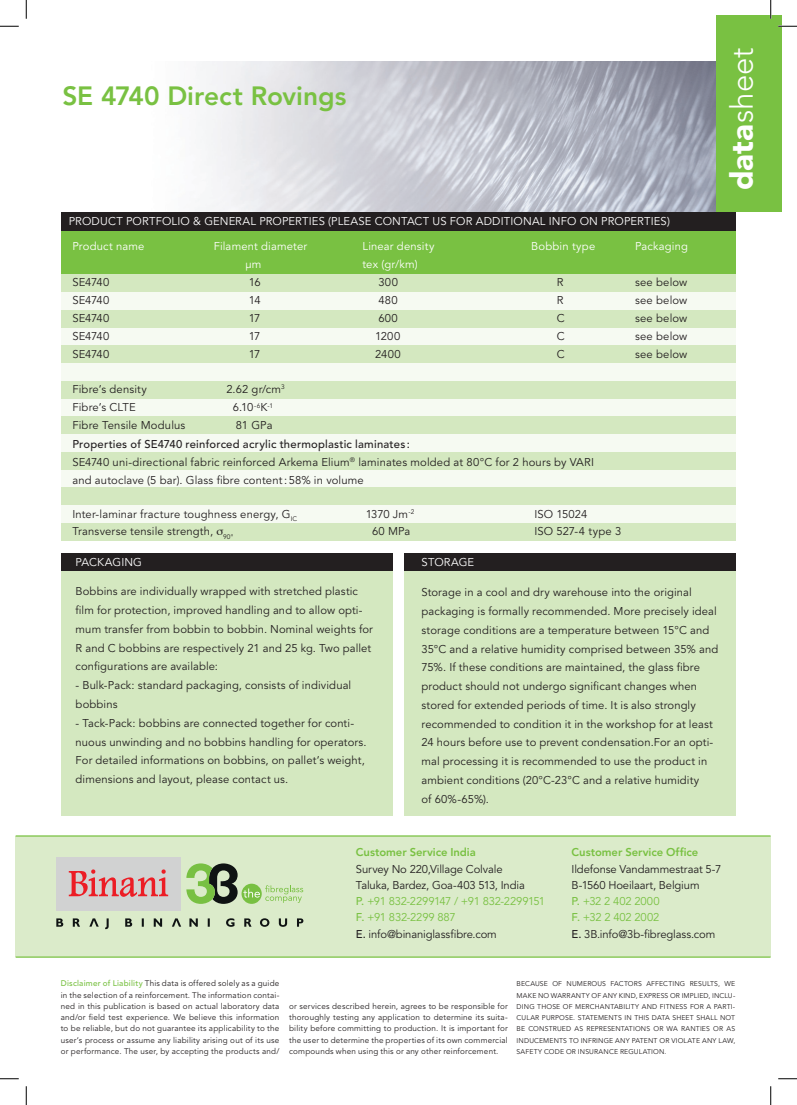
<style>
.page{position:relative;width:797px;height:1105px;background:#fff}
.page>*{position:absolute;margin:0;border:0;box-sizing:border-box;transform-origin:0 0}
.t1{font:300 31.25px "Avenir LT Std";letter-spacing:-.005em;color:#fff}
.t2{font:800 26.25px "Avenir LT Std";color:#79c142}
.t3{font:11.25px/18.8px "Avenir LT Std";letter-spacing:.01em;color:#231f20}
.t4{font:11.25px/16.2px "Avenir LT Std";letter-spacing:-.015em;color:#231f20}
.t5{font:11.25px/16.2px "Avenir LT Std";letter-spacing:-.01em;color:#231f20}
.t6{font:11.25px "Avenir LT Std";letter-spacing:.01em;color:#fff}
.t7{font:11.25px "Avenir LT Std";letter-spacing:.015em;color:#fff}
.t8{font:800 11.25px "Avenir LT Std";letter-spacing:-.005em;color:#79c142}
.t9{font:8.12px/11.2px "Avenir LT Std";letter-spacing:.02em;color:#231f20;text-align:justify}
.t10{font:6.88px/11.2px "Avenir LT Std";letter-spacing:.025em;color:#231f20;text-align:justify}
.s1{font-weight:500}
.s2{font-weight:900}
.s3{font-weight:500;color:#79c142}
.s4{color:#79c142}
</style>
<div class="page">
<div style="left:61px;top:212px;width:674px;height:30px;background:#231f20"></div>
<div style="left:61px;top:232px;width:674px;height:43px;background:#79c142"></div>
<div style="left:61px;top:275px;width:674px;height:17px;background:#d4e8c0"></div>
<div style="left:61px;top:292px;width:674px;height:18px;background:#f6faf2"></div>
<div style="left:61px;top:310px;width:674px;height:18px;background:#d4e8c0"></div>
<div style="left:61px;top:328px;width:674px;height:17px;background:#f6faf2"></div>
<div style="left:61px;top:345px;width:674px;height:18px;background:#d4e8c0"></div>
<div style="left:61px;top:363px;width:674px;height:18px;background:#f6faf2"></div>
<div style="left:61px;top:399px;width:674px;height:17px;background:#f6faf2"></div>
<div style="left:61px;top:469px;width:674px;height:18px;background:#f6faf2"></div>
<div style="left:61px;top:434px;width:674px;height:18px;background:#f6faf2"></div>
<div style="left:61px;top:505px;width:674px;height:18px;background:#f6faf2"></div>
<div style="left:61px;top:381px;width:674px;height:18px;background:#d4e8c0"></div>
<div style="left:61px;top:416px;width:674px;height:18px;background:#d4e8c0"></div>
<div style="left:61px;top:487px;width:674px;height:18px;background:#d4e8c0"></div>
<div style="left:61px;top:452px;width:674px;height:17px;background:#d4e8c0"></div>
<div style="left:61px;top:523px;width:674px;height:17px;background:#d4e8c0"></div>
<div style="left:404px;top:570px;width:331px;height:245px;background:#d4e8c0"></div>
<div style="left:61px;top:570px;width:331px;height:245px;background:#d4e8c0"></div>
<div style="left:404px;top:553px;width:331px;height:17px;background:#231f20"></div>
<div style="left:61px;top:553px;width:331px;height:17px;background:#231f20"></div>
<div style="left:16px;top:836px;width:754px;height:120px;background:#dbebca"></div>
<hr style="left:16px;top:835px;width:754px;height:2px;background:#79c142">
<hr style="left:16px;top:956px;width:754px;height:2px;background:#79c142">
<div style="left:56px;top:857px;width:125px;height:53px;background:#d1d2d2"></div>
<svg style="left:69px;top:869px;width:99px;height:28px"></svg>
<svg style="left:56px;top:918px;width:247px;height:11px"></svg>
<svg style="left:186px;top:863px;width:117px;height:41px"></svg>
<img style="left:198px;top:61px;width:517px;height:151px">
<div style="left:715px;top:16px;width:66px;height:196px;background:#79c142"></div>
<svg style="left:0;top:25px;width:19px;height:2px"></svg>
<svg style="left:778px;top:25px;width:19px;height:2px"></svg>
<svg style="left:0;top:1078px;width:19px;height:1px"></svg>
<svg style="left:778px;top:1078px;width:19px;height:1px"></svg>
<svg style="left:25px;top:0;width:2px;height:19px"></svg>
<svg style="left:25px;top:1086px;width:2px;height:19px"></svg>
<svg style="left:770px;top:0;width:1px;height:19px"></svg>
<svg style="left:770px;top:1086px;width:1px;height:19px"></svg>
<h2 class="t2" style="left:62px;top:80px;width:285px">SE 4740 Direct Rovings</h2>
<p class="t6" style="left:69px;top:215px;width:602px">PRODUCT PORTFOLIO &amp; GENERAL PROPERTIES (PLEASE CONTACT US FOR ADDITIONAL INFO ON PROPERTIES)</p>
<p class="t7" style="left:72px;top:240px;width:74px">Product name</p>
<p class="t7" style="left:214px;top:240px;width:95px">Filament diameter</p>
<p class="t7" style="left:362px;top:240px;width:73px">Linear density</p>
<p class="t7" style="left:531px;top:240px;width:65px">Bobbin type</p>
<p class="t7" style="left:635px;top:240px;width:54px">Packaging</p>
<p class="t7" style="left:245px;top:257px;width:18px">μm</p>
<p class="t7" style="left:362px;top:257px;width:57px">tex (gr/km)</p>
<p class="t3" style="left:72px;top:273px;width:39px">SE4740</p>
<p class="t3" style="left:249px;top:273px;width:13px">16</p>
<p class="t3" style="left:378px;top:273px;width:21px">300</p>
<p class="t3" style="left:557px;top:273px;width:8px">R</p>
<p class="t3" style="left:635px;top:273px;width:54px">see below</p>
<p class="t3" style="left:72px;top:291px;width:39px">SE4740</p>
<p class="t3" style="left:249px;top:291px;width:13px">14</p>
<p class="t3" style="left:378px;top:291px;width:21px">480</p>
<p class="t3" style="left:557px;top:291px;width:8px">R</p>
<p class="t3" style="left:635px;top:291px;width:54px">see below</p>
<p class="t3" style="left:72px;top:309px;width:39px">SE4740</p>
<p class="t3" style="left:249px;top:309px;width:13px">17</p>
<p class="t3" style="left:378px;top:309px;width:21px">600</p>
<p class="t3" style="left:557px;top:309px;width:9px">C</p>
<p class="t3" style="left:635px;top:309px;width:54px">see below</p>
<p class="t3" style="left:72px;top:327px;width:39px">SE4740</p>
<p class="t3" style="left:249px;top:327px;width:13px">17</p>
<p class="t3" style="left:375px;top:327px;width:27px">1200</p>
<p class="t3" style="left:557px;top:327px;width:9px">C</p>
<p class="t3" style="left:635px;top:327px;width:54px">see below</p>
<p class="t3" style="left:72px;top:345px;width:39px">SE4740</p>
<p class="t3" style="left:249px;top:345px;width:13px">17</p>
<p class="t3" style="left:375px;top:345px;width:27px">2400</p>
<p class="t3" style="left:557px;top:345px;width:9px">C</p>
<p class="t3" style="left:635px;top:345px;width:54px">see below</p>
<p class="t3" style="left:72px;top:380px;width:76px">Fibre’s density</p>
<p class="t3" style="left:226px;top:380px;width:60px">2.62 gr/cm<sup>3</sup></p>
<p class="t3" style="left:72px;top:398px;width:65px">Fibre’s CLTE</p>
<p class="t3" style="left:233px;top:398px;width:42px">6.10<sup>-6</sup>K<sup>-1</sup></p>
<p class="t3" style="left:72px;top:416px;width:115px">Fibre Tensile Modulus</p>
<p class="t3" style="left:236px;top:416px;width:38px">81 GPa</p>
<p class="t3" style="left:72px;top:435px;width:523px;line-height:18.1px"><span class="s1">Properties of SE4740 reinforced acrylic thermoplastic laminates :<br></span>SE4740 uni-directional fabric reinforced Arkema Elium<sup>®</sup> laminates molded at 80°C for 2 hours by VARI and autoclave (5 bar). Glass fibre content : 58% in volume</p>
<p class="t3" style="left:72px;top:505px;width:226px">Inter-laminar fracture toughness energy, G<sub>IC</sub></p>
<p class="t3" style="left:365px;top:505px;width:50px">1370 Jm<sup>-2</sup></p>
<p class="t3" style="left:534px;top:505px;width:54px">ISO 15024</p>
<p class="t3" style="left:72px;top:522px;width:163px">Transverse tensile strength, <sub>90°</sub></p>
<p class="t3" style="left:372px;top:522px;width:40px">60 MPa</p>
<p class="t3" style="left:534px;top:522px;width:88px">ISO 527-4 type 3</p>
<p class="t6" style="left:76px;top:555px;width:68px">PACKAGING</p>
<p class="t3" style="left:76px;top:582px;width:299px">Bobbins are individually wrapped with stretched plastic film for protection, improved handling and to allow opti&shy;mum transfer from bobbin to bobbin. Nominal weights for R and C bobbins are respectively 21 and 25 kg. Two pallet configurations are available:</p>
<p class="t3" style="left:76px;top:676px;width:277px">- Bulk-Pack: standard packaging, consists of individual bobbins</p>
<p class="t3" style="left:76px;top:714px;width:292px">- Tack-Pack: bobbins are connected together for conti&shy;nuous unwinding and no bobbins handling for operators.<br>For detailed informations on bobbins, on pallet’s weight, dimensions and layout, please contact us.</p>
<p class="t6" style="left:421px;top:555px;width:54px">STORAGE</p>
<p class="t3" style="left:421px;top:583px;width:298px">Storage in a cool and dry warehouse into the original packaging is formally recommended. More precisely ideal storage conditions are a temperature between 15°C and 35°C and a relative humidity comprised between 35% and 75%. If these conditions are maintained, the glass fibre product should not undergo significant changes when stored for extended periods of time. It is also strongly recommended to condition it in the workshop for at least 24 hours before use to prevent condensation.For an opti&shy;mal processing it is recommended to use the product in ambient conditions (20°C-23°C and a relative humidity<br>of 60%-65%).</p>
<h1 class="t1" style="left:723px;top:190px;width:144px;rotate:-90deg"><span class="s2">data</span> sheet</h1>
<p class="t8" style="left:356px;top:846px;width:121px">Customer Service India</p>
<p class="t4" style="left:356px;top:861px;width:191px">Survey No 220,Village Colvale<br>Taluka, Bardez, Goa-403 513, India<br><span class="s3">P.</span> <span class="s4">+91 832-2299147 / +91 832-2299151<br></span><span class="s3">F.</span> <span class="s4">+91 832-2299 887<br></span><span class="s1">E.</span> info@binaniglassfibre.com</p>
<p class="t8" style="left:571px;top:846px;width:128px">Customer Service Office</p>
<p class="t5" style="left:571px;top:861px;width:151px">Ildefonse Vandammestraat 5-7<br>B-1560 Hoeilaart, Belgium<br><span class="s3">P.</span> <span class="s4">+32 2 402 2000<br></span><span class="s3">F.</span> <span class="s4">+32 2 402 2002<br></span><span class="s1">E.</span> 3B.info@3b-fibreglass.com</p>
<p class="t9" style="left:61px;top:978px;width:220px"><span class="s3">Disclaimer of Liability</span> This data is offered solely as a guide in the selection of a reinforcement. The information contai&shy;ned in this publication is based on actual laboratory data and/or field test experience. We believe this information to be reliable, but do not guarantee its applicability to the user’s process or assume any liability arising out of its use or performance. The user, by accepting the products and/</p>
<p class="t9" style="left:289px;top:1001px;width:220px">or services described herein, agrees to be responsible for thoroughly testing any application to determine its suita&shy;bility before committing to production. It is important for the user to determine the properties of its own commercial compounds when using this or any other reinforcement.</p>
<p class="t10" style="left:516px;top:979px;width:220px">BECAUSE OF NUMEROUS FACTORS AFFECTING RESULTS, WE MAKE NO WARRANTY OF ANY KIND, EXPRESS OR IMPLIED, INCLU-DING THOSE OF MERCHANTABILITY AND FITNESS FOR A PARTI-CULAR PURPOSE. STATEMENTS IN THIS DATA SHEET SHALL NOT BE CONSTRUED AS REPRESENTATIONS OR WA RANTIES OR AS INDUCEMENTS TO INFRINGE ANY PATENT OR VIOLATE ANY LAW, SAFETY CODE OR INSURANCE REGULATION.</p>
</div>
